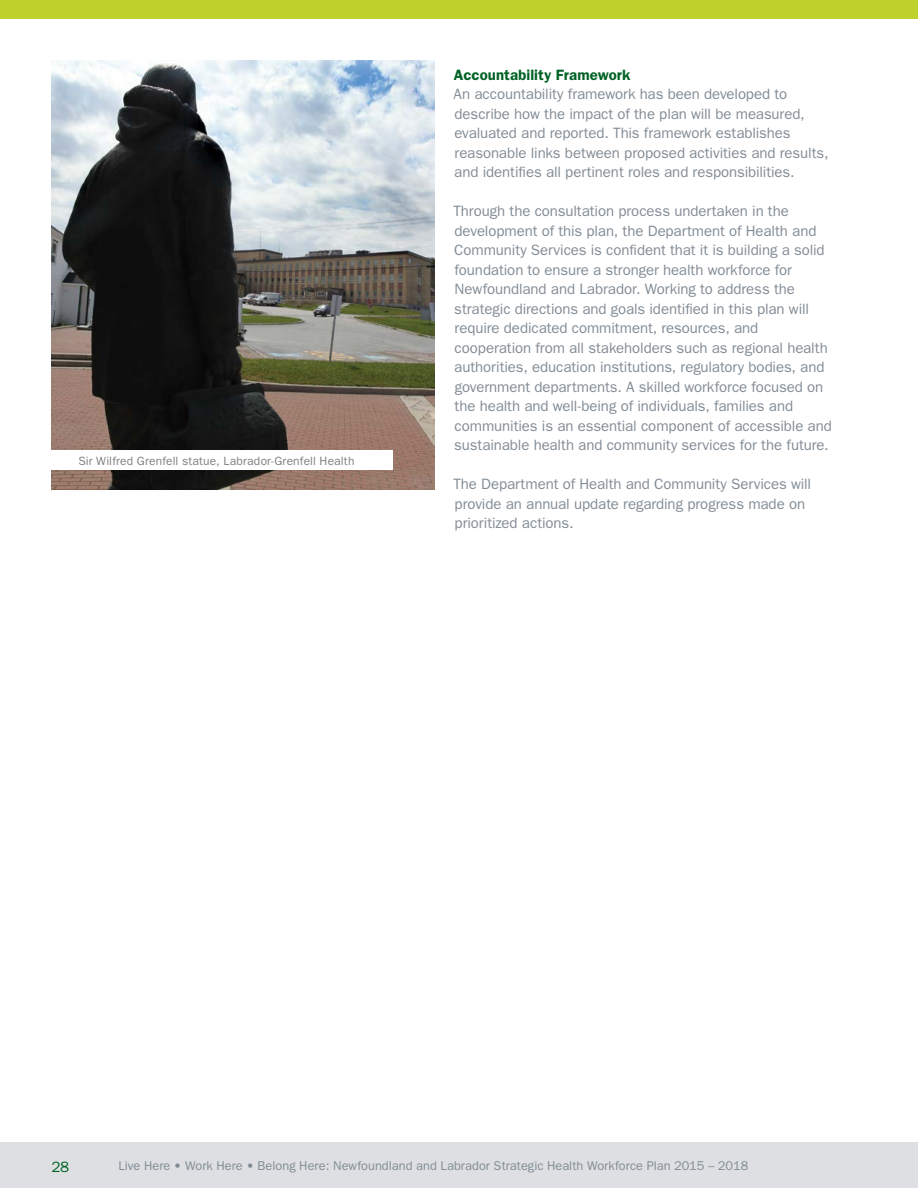
<style>
.page{position:relative;width:918px;height:1188px;background:#fff}
.page>*{position:absolute;margin:0;border:0;box-sizing:border-box;transform-origin:0 0}
.t1{font:15px/19.5px "Franklin Gothic";letter-spacing:-.005em;color:#828c95}
.t2{font:600 15px "Franklin Gothic";letter-spacing:.005em;color:#006225}
.t3{font:15px "Franklin Gothic";color:#006225}
.t4{font:12.75px "Franklin Gothic";color:#828c95}
.t5{font:12px "Franklin Gothic";letter-spacing:.015em;color:#807f83}
</style>
<div class="page">
<div style="left:0;top:0;width:918px;height:19px;background:#bfd22b"></div>
<img style="left:51px;top:60px;width:383px;height:429px">
<div style="left:51px;top:450px;width:342px;height:20px;background:#fff"></div>
<div style="left:0;top:1142px;width:918px;height:46px;background:#dddfe2"></div>
<p class="t5" style="left:78px;top:454px;width:278px">Sir Wilfred Grenfell statue, Labrador-Grenfell Health</p>
<p class="t2" style="left:454px;top:66px;width:178px">Accountability Framework</p>
<p class="t1" style="left:454px;top:85px;width:376px">An accountability framework has been developed to describe how the impact of the plan will be measured, evaluated and reported. This framework establishes reasonable links between proposed activities and results, and identifies all pertinent roles and responsibilities.</p>
<p class="t1" style="left:453px;top:202px;width:380px">Through the consultation process undertaken in the development of this plan, the Department of Health and Community Services is confident that it is building a solid foundation to ensure a stronger health workforce for Newfoundland and Labrador. Working to address the strategic directions and goals identified in this plan will require dedicated commitment, resources, and cooperation from all stakeholders such as regional health authorities, education institutions, regulatory bodies, and government departments. A skilled workforce focused on the health and well-being of individuals, families and communities is an essential component of accessible and sustainable health and community services for the future.</p>
<p class="t1" style="left:453px;top:475px;width:359px">The Department of Health and Community Services will provide an annual update regarding progress made on prioritized actions.</p>
<p class="t3" style="left:51px;top:1158px;width:19px">28</p>
<p class="t4" style="left:118px;top:1159px;width:631px">Live Here • Work Here • Belong Here: Newfoundland and Labrador Strategic Health Workforce Plan 2015 – 2018</p>
</div>
